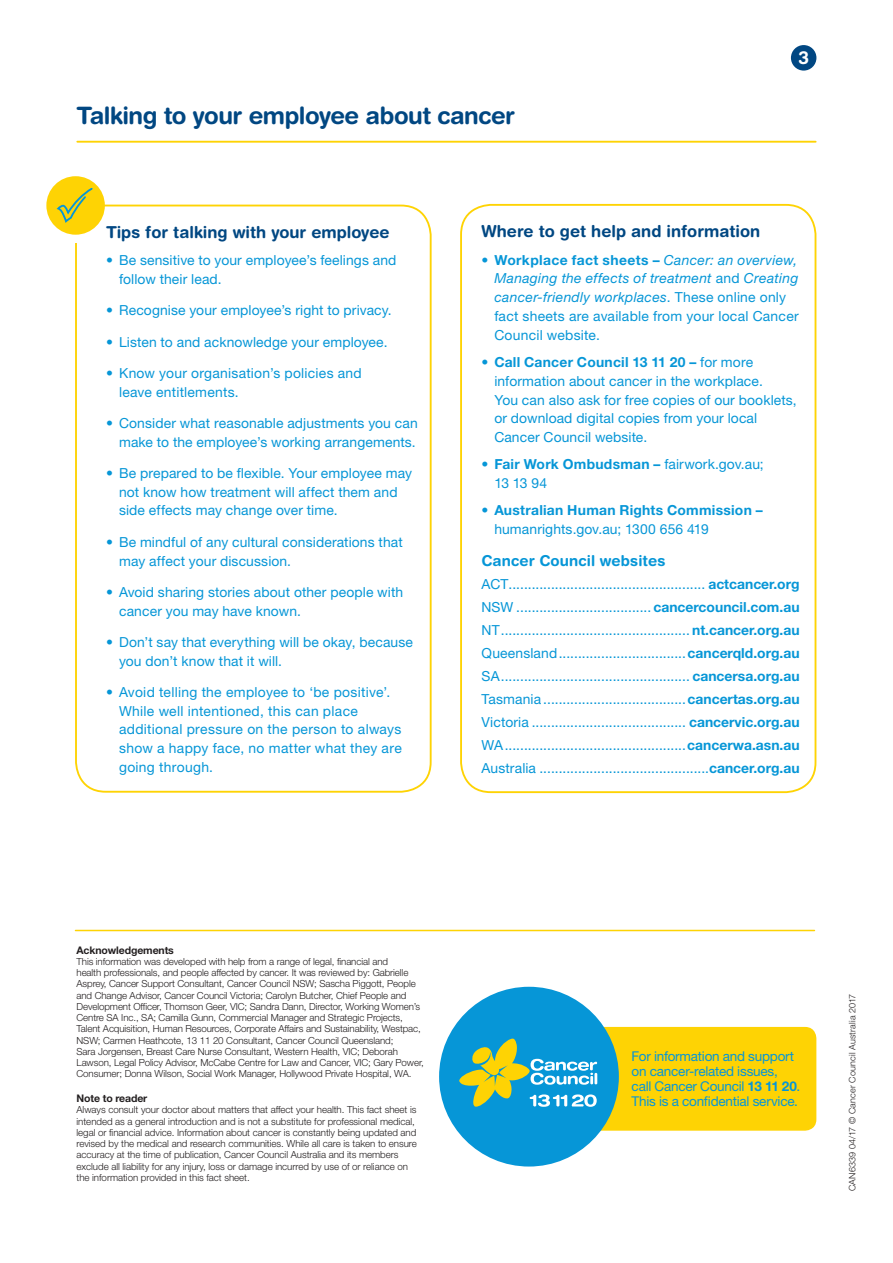
<style>
.page{position:relative;width:893px;height:1263px;background:#fff}
.page>*{position:absolute;margin:0;border:0;box-sizing:border-box;transform-origin:0 0}
.t1{font:700 24px "Helvetica Rounded LT Std";letter-spacing:-.02em;color:#014782}
.t2{font:700 18px "Helvetica Rounded LT Std";color:#fff}
.Box_Head{font:700 16.5px "Helvetica Rounded LT Std";color:#014782}
.Table_B_Head{font:700 15px "Helvetica Rounded LT Std";letter-spacing:.01em;color:#0696d7}
.Box_Copy_Blue{font:13.8px/18.8px "Helvetica Neue LT Std";letter-spacing:.01em;color:#0696d7}
.t3{font:italic 13.8px/18.8px "Helvetica Neue LT Std";letter-spacing:.02em;color:#0696d7}
.t4{font:700 13.8px/18.8px "Helvetica Neue LT Std";letter-spacing:.02em;color:#0696d7}
._13_11_20_box_copy{font:13.5px/15px "Helvetica Neue LT Std";letter-spacing:-.015em;color:#0696d7}
.Acknowledgements_co{font:700 10.5px "Helvetica Neue LT Std";letter-spacing:-.01em;color:#231f20}
.Acknowledgements_co-2{font:300 9.75px/11.2px "Helvetica Neue LT Std";letter-spacing:-.01em;color:#231f20}
.Fine_print{font:300 9px "Helvetica Neue LT Std";letter-spacing:.02em;color:#231f20}
.s1{font-weight:700;font-style:normal}
.s2{font-style:normal}
.s3{font-weight:700}
.s4{font-weight:400}
</style>
<div class="page">
<hr style="left:77px;top:141px;width:739px;height:2px;background:#fed304">
<div style="left:791px;top:45px;width:25px;height:26px;background:#014782;border-radius:50%"></div>
<hr style="left:75px;top:930px;width:739px;height:1px;background:#fed304">
<div style="left:470px;top:1027px;width:346px;height:104px;background:#fed304;border-radius:11px"></div>
<div style="left:439px;top:987px;width:180px;height:179px;background:#0696d7;border-radius:50%"></div>
<svg style="left:459px;top:1038px;width:138px;height:69px"></svg>
<div style="left:75px;top:205px;width:357px;height:588px;border:2px solid #fed304;border-radius:30px"></div>
<svg style="left:75px;top:235px;width:3px;height:8px"></svg>
<div style="left:46px;top:176px;width:59px;height:59px;background:#fed304;border-radius:50%"></div>
<svg style="left:56px;top:188px;width:37px;height:35px"></svg>
<div style="left:460px;top:204px;width:356px;height:589px;border:2px solid #fed304;border-radius:30px"></div>
<h1 class="t1" style="left:77px;top:101px;width:440px">Talking to your employee about cancer</h1>
<h2 class="t2" style="left:798px;top:47px;width:12px">3</h2>
<p class="Box_Head" style="left:106px;top:222px;width:285px">Tips for talking with your employee</p>
<p class="Box_Copy_Blue" style="left:119px;top:251px;width:279px;text-indent:-13px">• Be sensitive to your employee’s feelings and follow their lead.</p>
<p class="Box_Copy_Blue" style="left:106px;top:301px;width:287px">• Recognise your employee’s right to privacy.</p>
<p class="Box_Copy_Blue" style="left:106px;top:332px;width:283px">• Listen to and acknowledge your employee.</p>
<p class="Box_Copy_Blue" style="left:119px;top:363px;width:244px;text-indent:-13px">• Know your organisation’s policies and leave entitlements.</p>
<p class="Box_Copy_Blue" style="left:106px;top:413px;width:313px;text-align:right">• Consider what reasonable adjustments you can make to the employee’s working arrangements.</p>
<p class="Box_Copy_Blue" style="left:119px;top:463px;width:294px;text-indent:-13px">• Be prepared to be flexible. Your employee may not know how treatment will affect them and side effects may change over time.</p>
<p class="Box_Copy_Blue" style="left:119px;top:532px;width:285px;text-indent:-13px">• Be mindful of any cultural considerations that may affect your discussion.</p>
<p class="Box_Copy_Blue" style="left:119px;top:582px;width:286px;text-indent:-13px">• Avoid sharing stories about other people with cancer you may have known.</p>
<p class="Box_Copy_Blue" style="left:119px;top:632px;width:295px;text-indent:-13px">• Don’t say that everything will be okay, because you don’t know that it will.</p>
<p class="Box_Copy_Blue" style="left:119px;top:682px;width:284px;text-indent:-13px">• Avoid telling the employee to ‘be positive’.<br>While well intentioned, this can place additional pressure on the person to always show a happy face, no matter what they are going through.</p>
<p class="Box_Head" style="left:482px;top:222px;width:280px">Where to get help and information</p>
<p class="t3" style="left:494px;top:250px;width:306px;text-indent:-13px"><span class="s1">• Workplace fact sheets –</span> Cancer: an overview, Managing the effects of treatment <span class="s2">and</span> Creating cancer-friendly workplaces<span class="s2">. These online only fact sheets are available from your local Cancer Council website.</span></p>
<p class="Box_Copy_Blue" style="left:494px;top:352px;width:304px;text-indent:-13px"><span class="s3">• Call Cancer Council 13 11 20 –</span> for more information about cancer in the workplace.<br>You can also ask for free copies of our booklets, or download digital copies from your local Cancer Council website.</p>
<p class="Box_Copy_Blue" style="left:494px;top:455px;width:271px;text-indent:-13px"><span class="s3">• Fair Work Ombudsman –</span> fairwork.gov.au;<br>13 13 94</p>
<p class="t4" style="left:494px;top:501px;width:270px;text-indent:-13px">• Australian Human Rights Commission – <span class="s4">humanrights.gov.au; 1300 656 419</span></p>
<p class="Table_B_Head" style="left:482px;top:551px;width:185px">Cancer Council websites</p>
<p class="Box_Copy_Blue" style="left:482px;top:574px;width:320px">ACT................................................... <span class="s3">actcancer.org</span></p>
<p class="Box_Copy_Blue" style="left:482px;top:597px;width:320px">NSW ................................... <span class="s3">cancercouncil.com.au</span></p>
<p class="Box_Copy_Blue" style="left:482px;top:620px;width:320px">NT................................................. <span class="s3">nt.cancer.org.au</span></p>
<p class="Box_Copy_Blue" style="left:482px;top:643px;width:320px">Queensland.................................<span class="s3">cancerqld.org.au</span></p>
<p class="Box_Copy_Blue" style="left:482px;top:666px;width:320px">SA................................................. <span class="s3">cancersa.org.au</span></p>
<p class="Box_Copy_Blue" style="left:482px;top:689px;width:320px">Tasmania .....................................<span class="s3">cancertas.org.au</span></p>
<p class="Box_Copy_Blue" style="left:482px;top:712px;width:320px">Victoria ........................................ <span class="s3">cancervic.org.au</span></p>
<p class="Box_Copy_Blue" style="left:482px;top:735px;width:320px">WA...............................................<span class="s3">cancerwa.asn.au</span></p>
<p class="Box_Copy_Blue" style="left:482px;top:758px;width:320px">Australia ............................................<span class="s3">cancer.org.au</span></p>
<p class="Acknowledgements_co" style="left:77px;top:943px;width:99px">Acknowledgements</p>
<p class="Acknowledgements_co-2" style="left:77px;top:955px;width:349px">This information was developed with help from a range of legal, financial and<br>health professionals, and people affected by cancer. It was reviewed by: Gabrielle Asprey, Cancer Support Consultant, Cancer Council NSW; Sascha Piggott, People and Change Advisor, Cancer Council Victoria; Carolyn Butcher, Chief People and Development Officer, Thomson Geer, VIC; Sandra Dann, Director, Working Women’s Centre SA Inc., SA; Camilla Gunn, Commercial Manager and Strategic Projects, Talent Acquisition, Human Resources, Corporate Affairs and Sustainability, Westpac, NSW; Carmen Heathcote, 13 11 20 Consultant, Cancer Council Queensland;<br>Sara Jorgensen, Breast Care Nurse Consultant, Western Health, VIC; Deborah Lawson, Legal Policy Advisor, McCabe Centre for Law and Cancer, VIC; Gary Power, Consumer; Donna Wilson, Social Work Manager, Hollywood Private Hospital, WA.</p>
<p class="Acknowledgements_co" style="left:77px;top:1092px;width:72px">Note to reader</p>
<p class="Acknowledgements_co-2" style="left:77px;top:1104px;width:342px">Always consult your doctor about matters that affect your health. This fact sheet is intended as a general introduction and is not a substitute for professional medical, legal or financial advice. Information about cancer is constantly being updated and revised by the medical and research communities. While all care is taken to ensure accuracy at the time of publication, Cancer Council Australia and its members exclude all liability for any injury, loss or damage incurred by use of or reliance on the information provided in this fact sheet.</p>
<p class="_13_11_20_box_copy" style="left:632px;top:1048px;width:170px">For information and support on cancer-related issues, call Cancer Council <span class="s3">13 11 20</span>.<br>This is a confidential service.</p>
<p class="Fine_print" style="left:847px;top:1191px;width:199px;rotate:-90deg">CAN6339 04/17 © Cancer Council Australia 2017</p>
</div>
